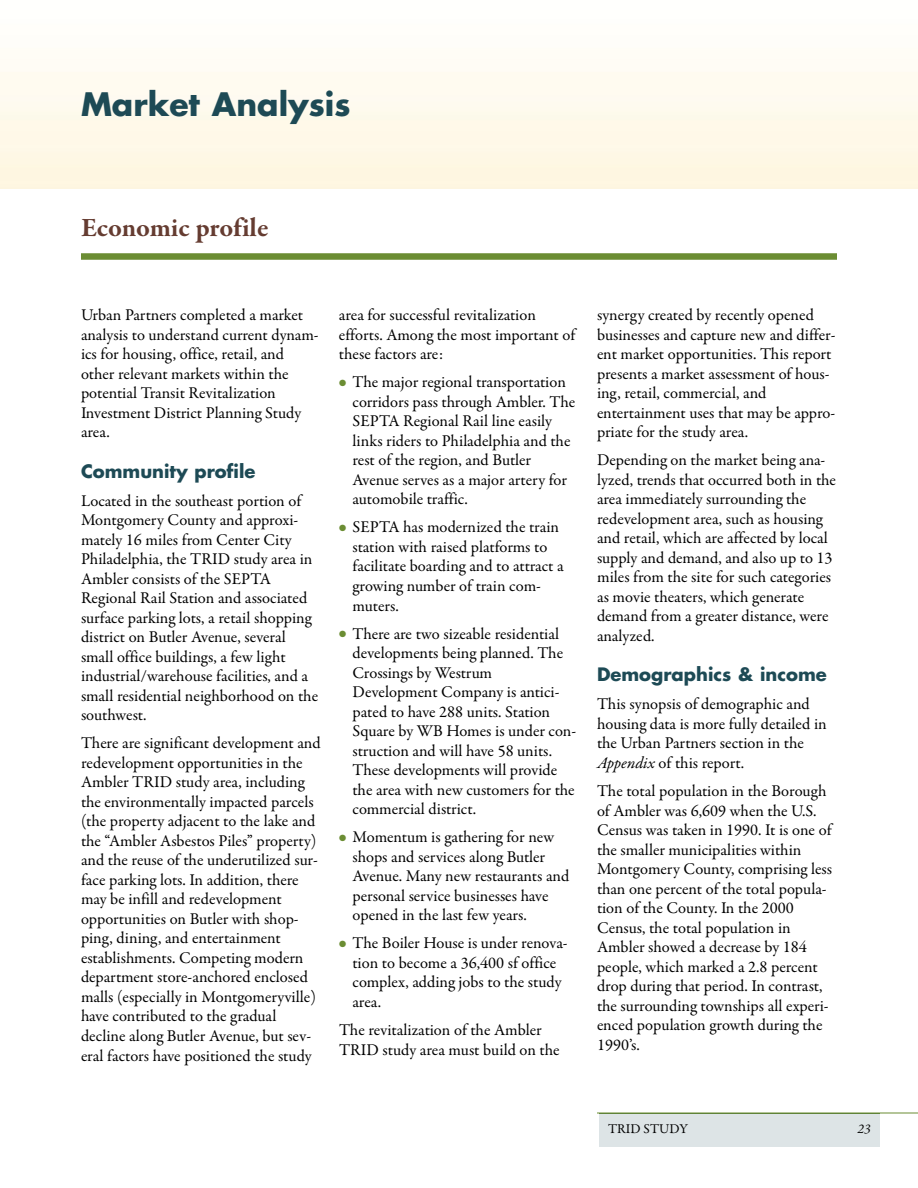
<style>
.page{position:relative;width:918px;height:1188px;background:#fff}
.page>*{position:absolute;margin:0;border:0;box-sizing:border-box;transform-origin:0 0}
.t1{font:700 31.5px "Futura";color:#1d4a55}
.t2{font:700 27px "Garamond Premr Pro";letter-spacing:-.005em;color:#653c31}
.t3{font:700 18px "Futura";color:#1d4a55}
.t4{font:16.5px/19.5px "Garamond Premr Pro";letter-spacing:-.005em;color:#000}
.t5{font:13.5px "Garamond Premr Pro";letter-spacing:.01em;color:#000}
.t6{font:italic 13.5px "Garamond Premr Pro";color:#000}
.s1{color:#6b8d33}
.s2{font-style:italic}
</style>
<div class="page">
<div style="left:81px;top:254px;width:756px;height:6px;background:#6b8d33"></div>
<hr style="left:597px;top:1113px;width:321px;height:1px;background:#6b8d33">
<div style="left:599px;top:1113px;width:281px;height:34px;background:#dde4e6"></div>
<hr style="left:599px;top:1113px;width:281px;height:1px;background:#5f8338">
<h1 class="t1" style="left:81px;top:90px;width:271px">Market Analysis</h1>
<h2 class="t2" style="left:81px;top:217px;width:189px">Economic profile</h2>
<p class="t4" style="left:81px;top:307px;width:239px">Urban Partners completed a market analysis to understand current dynam&shy;ics for housing, office, retail, and other relevant markets within the potential Transit Revitalization<br>Investment District Planning Study area.</p>
<p class="t3" style="left:81px;top:463px;width:176px">Community profile</p>
<p class="t4" style="left:81px;top:492px;width:239px">Located in the southeast portion of Montgomery County and approxi&shy;mately 16 miles from Center City Philadelphia, the TRID study area in Ambler consists of the SEPTA Regional Rail Station and associated surface parking lots, a retail shopping district on Butler Avenue, several small office buildings, a few light industrial/warehouse facilities, and a small residential neighborhood on the southwest.</p>
<p class="t4" style="left:81px;top:735px;width:241px">There are significant development and redevelopment opportunities in the Ambler TRID study area, including the environmentally impacted parcels (the property adjacent to the lake and the “Ambler Asbestos Piles” property) and the reuse of the underutilized sur&shy;face parking lots. In addition, there may be infill and redevelopment opportunities on Butler with shop&shy;ping, dining, and entertainment establishments. Competing modern department store-anchored enclosed malls (especially in Montgomeryville) have contributed to the gradual decline along Butler Avenue, but sev&shy;eral factors have positioned the study</p>
<p class="t4" style="left:339px;top:307px;width:238px">area for successful revitalization efforts. Among the most important of these factors are:</p>
<p class="t4" style="left:352px;top:374px;width:224px;text-indent:-14px"><span class="s1">●</span> The major regional transportation corridors pass through Ambler. The<br>SEPTA Regional Rail line easily links riders to Philadelphia and the rest of the region, and Butler<br>Avenue serves as a major artery for automobile traffic.</p>
<p class="t4" style="left:352px;top:519px;width:213px;text-indent:-14px"><span class="s1">●</span> SEPTA has modernized the train station with raised platforms to facilitate boarding and to attract a growing number of train com&shy;muters.</p>
<p class="t4" style="left:352px;top:625px;width:225px;text-indent:-14px"><span class="s1">●</span> There are two sizeable residential developments being planned. The<br>Crossings by Westrum<br>Development Company is antici&shy;pated to have 288 units. Station<br>Square by WB Homes is under con&shy;struction and will have 58 units.<br>These developments will provide the area with new customers for the commercial district.</p>
<p class="t4" style="left:352px;top:829px;width:218px;text-indent:-14px"><span class="s1">●</span> Momentum is gathering for new shops and services along Butler<br>Avenue. Many new restaurants and personal service businesses have opened in the last few years.</p>
<p class="t4" style="left:352px;top:935px;width:217px;text-indent:-14px"><span class="s1">●</span> The Boiler House is under renova&shy;tion to become a 36,400 sf office complex, adding jobs to the study area.</p>
<p class="t4" style="left:339px;top:1022px;width:222px">The revitalization of the Ambler<br>TRID study area must build on the</p>
<p class="t4" style="left:597px;top:307px;width:240px">synergy created by recently opened businesses and capture new and differ&shy;ent market opportunities. This report presents a market assessment of hous&shy;ing, retail, commercial, and entertainment uses that may be appro&shy;priate for the study area.</p>
<p class="t4" style="left:597px;top:452px;width:241px">Depending on the market being ana&shy;lyzed, trends that occurred both in the area immediately surrounding the redevelopment area, such as housing and retail, which are affected by local supply and demand, and also up to 13 miles from the site for such categories as movie theaters, which generate demand from a greater distance, were analyzed.</p>
<p class="t3" style="left:597px;top:666px;width:231px">Demographics &amp; income</p>
<p class="t4" style="left:597px;top:696px;width:231px">This synopsis of demographic and housing data is more fully detailed in the Urban Partners section in the<br><span class="s2">Appendix</span> of this report.</p>
<p class="t4" style="left:597px;top:783px;width:237px">The total population in the Borough of Ambler was 6,609 when the U.S.<br>Census was taken in 1990. It is one of the smaller municipalities within<br>Montgomery County, comprising less than one percent of the total popula&shy;tion of the County. In the 2000<br>Census, the total population in<br>Ambler showed a decrease by 184 people, which marked a 2.8 percent drop during that period. In contrast, the surrounding townships all experi&shy;enced population growth during the<br>1990’s.</p>
<p class="t5" style="left:608px;top:1123px;width:81px">TRID STUDY</p>
<p class="t6" style="left:857px;top:1123px;width:15px">23</p>
</div>
